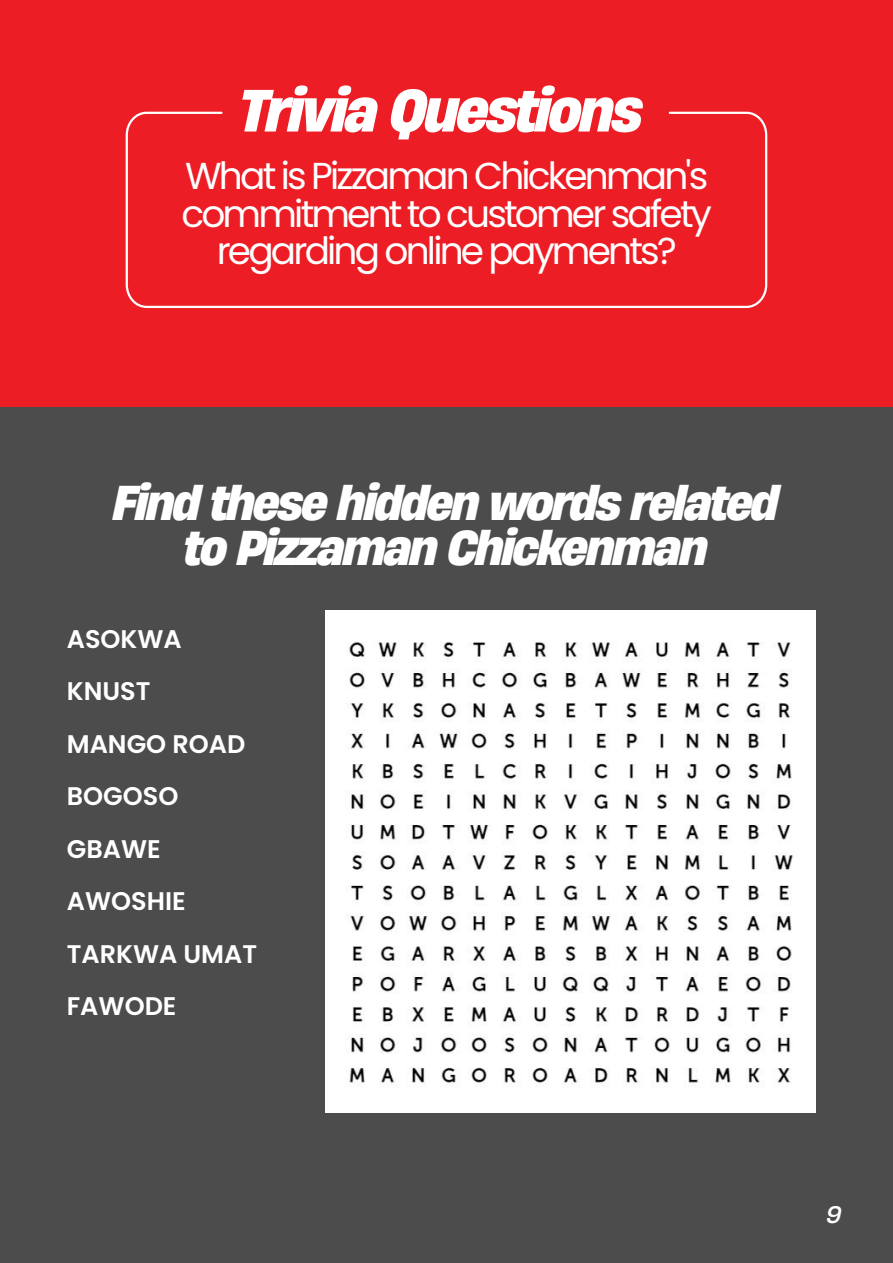
<style>
.page{position:relative;width:893px;height:1263px;background:#fff}
.page>*{position:absolute;margin:0;border:0;box-sizing:border-box;transform-origin:0 0}
.t1{font:italic 700 55.95px "Heading Now 66";letter-spacing:-.05em;color:#fff}
.t2{font:italic 700 45.9px/44.8px "Heading Now 66";letter-spacing:-.05em;color:#fff;text-align:center}
.t3{font:37.5px/37.5px "Poppins";letter-spacing:-.075em;color:#fff;text-align:center}
.t4{font:600 25.5px/52.5px "Poppins";color:#fff}
.t5{font:italic 22.5px "Heading Now 74";color:#fff}
</style>
<div class="page">
<div style="left:0;top:0;width:893px;height:428px;background:#ed1d25"></div>
<div style="left:0;top:408px;width:893px;height:855px;background:#4c4c4c"></div>
<svg style="left:125px;top:111px;width:643px;height:197px"></svg>
<img style="left:326px;top:611px;width:489px;height:501px">
<h1 class="t1" style="left:239px;top:68px;width:406px">Trivia Questions</h1>
<p class="t3" style="left:181px;top:158px;width:532px">What is Pizzaman Chickenman's commitment to customer safety regarding online payments?</p>
<p class="t2" style="left:113px;top:479px;width:668px">Find these hidden words related to Pizzaman Chickenman</p>
<p class="t4" style="left:67px;top:613px;width:192px">ASOKWA<br>KNUST<br>MANGO ROAD<br>BOGOSO<br>GBAWE<br>AWOSHIE<br>TARKWA UMAT<br>FAWODE</p>
<p class="t5" style="left:827px;top:1198px;width:17px">59</p>
</div>
